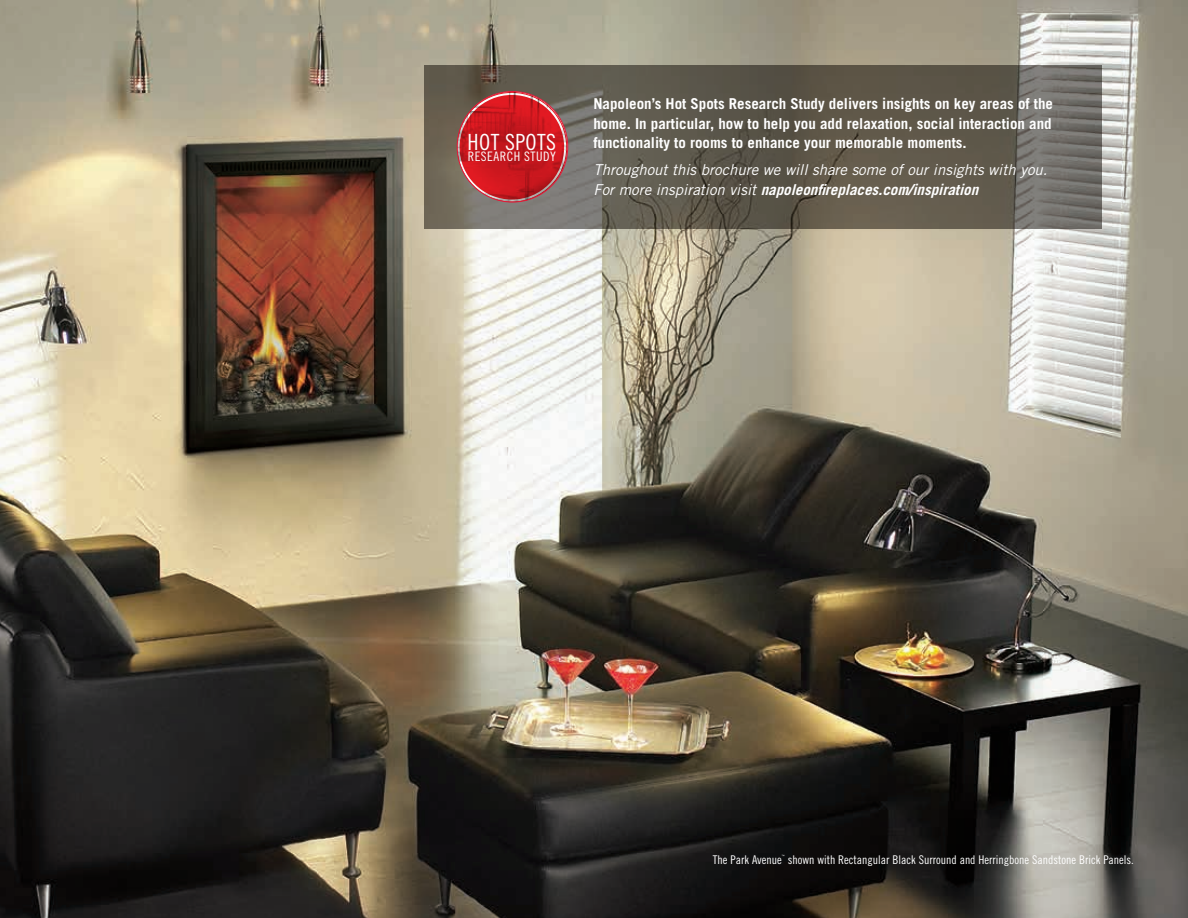
<style>
.page{position:relative;width:1188px;height:918px;background:#fff}
.page>*{position:absolute;margin:0;border:0;box-sizing:border-box;transform-origin:0 0}
.t1{font:22.35px "Trade Gothic LT Std Cn 18";letter-spacing:.02em;color:#fff}
.t2{font:700 15px/19.5px "Trade Gothic LT Std";color:#fff;text-align:justify}
.t3{font:italic 15px/19.5px "Trade Gothic LT Std";color:#fff}
.t4{font:13.05px "Trade Gothic LT Std Cn 18";letter-spacing:.04em;color:#fff}
.t5{font:12px "Trade Gothic LT Std Cn 18";color:#fff}
.t6{font:3px "Trade Gothic LT Std Cn 18";color:#fff}
.s1{font-weight:700}
</style>
<div class="page">
<img style="left:0;top:0;width:1188px;height:918px">
<hr style="left:1128px;top:873px;width:1px;height:45px;background:#3e3e3f">
<svg style="left:424px;top:65px;width:678px;height:164px;background:#645e53"></svg>
<img style="left:457px;top:92px;width:111px;height:110px;border-radius:55px">
<svg style="left:460px;top:95px;width:104px;height:105px;background:#c8171e"></svg>
<h1 class="t1" style="left:468px;top:128px;width:90px">HOT SPOTS</h1>
<p class="t4" style="left:468px;top:149px;width:90px">RESEARCH STUDY</p>
<p class="t2" style="left:593px;top:94px;width:461px">Napoleon’s Hot Spots Research Study delivers insights on key areas of the home. In particular, how to help you add relaxation, social interaction and functionality to rooms to enhance your memorable moments.</p>
<p class="t3" style="left:593px;top:161px;width:456px">Throughout this brochure we will share some of our insights with you.<br>Fo r m o re i n s p i ra t i o n v is i t <span class="s1">napoleonfireplaces.com/inspiration</span></p>
<p class="t5" style="left:713px;top:853px;width:70px">The Park Avenue</p>
<p class="t6" style="left:782px;top:854px;width:4px">™</p>
<p class="t5" style="left:788px;top:853px;width:348px">shown with Rectangular Black Surround and Herringbone Sandstone Brick Panels.</p>
</div>
